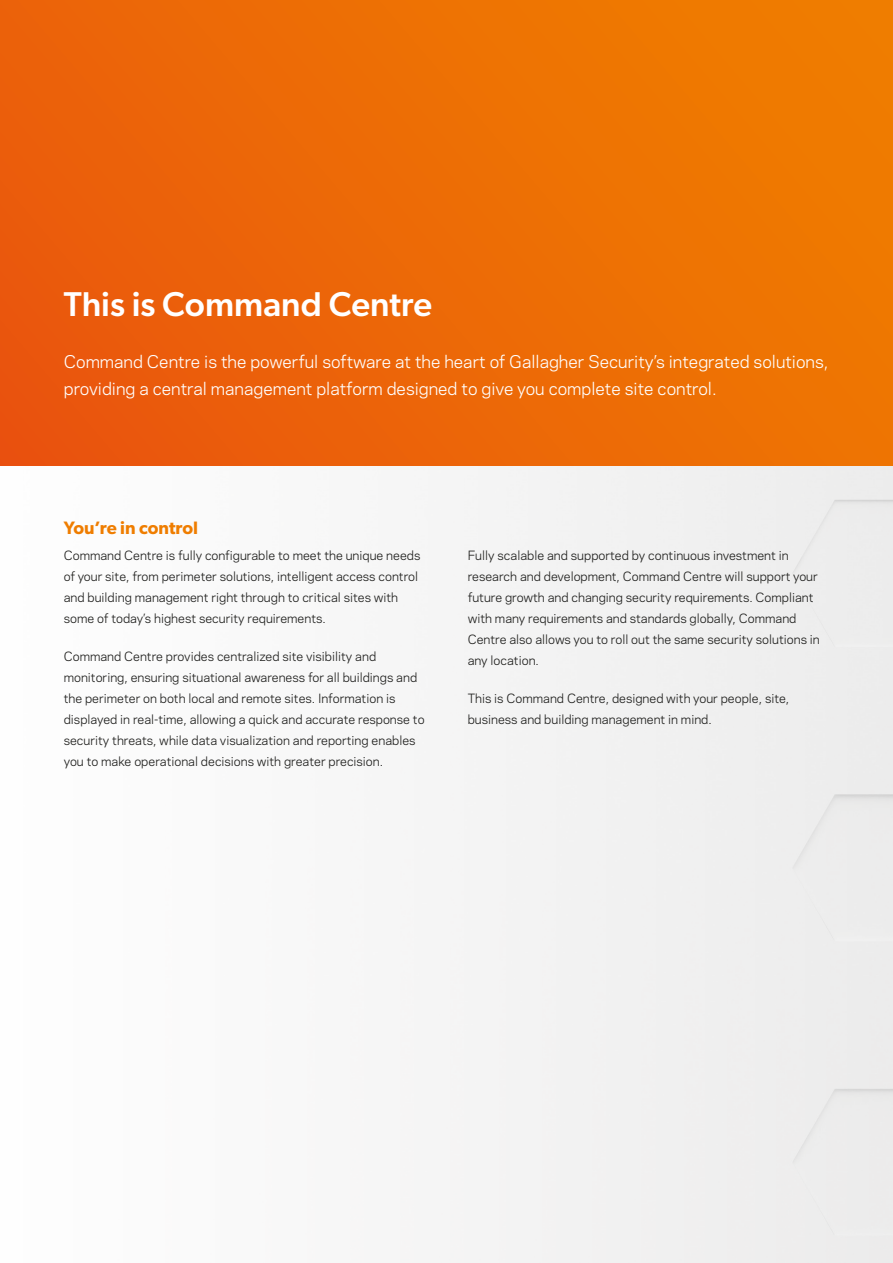
<style>
.page{position:relative;width:893px;height:1263px;background:#fff}
.page>*{position:absolute;margin:0;border:0;box-sizing:border-box;transform-origin:0 0}
.PAGE_Section_Header{font:500 34.5px "Gibson";color:#fff}
.PAGE_Subheader{font:600 18px "Gibson";color:#ef7d00}
.PAGE_Bodycopy{font:16.5px/27px "Galaxie Polaris";color:#fff}
.PAGE_Bodycopy-2{font:12px/21px "Galaxie Polaris";color:#1d1d1b}
</style>
<div class="page">
<div style="left:0;top:0;width:893px;height:466px;background:linear-gradient(to right,#ea5b0c,#ef7b00)"></div>
<p class="PAGE_Section_Header" style="left:64px;top:283px;width:370px">This is Command Centre</p>
<p class="PAGE_Bodycopy" style="left:64px;top:347px;width:766px">Command Centre is the powerful software at the heart of Gallagher Security’s integrated solutions, providing a central management platform designed to give you complete site control.</p>
<p class="PAGE_Subheader" style="left:64px;top:517px;width:136px">You’re in control</p>
<p class="PAGE_Bodycopy-2" style="left:64px;top:544px;width:358px">Command Centre is fully configurable to meet the unique needs of your site, from perimeter solutions, intelligent access control and building management right through to critical sites with some of today’s highest security requirements.</p>
<p class="PAGE_Bodycopy-2" style="left:64px;top:645px;width:362px">Command Centre provides centralized site visibility and monitoring, ensuring situational awareness for all buildings and the perimeter on both local and remote sites. Information is displayed in real-time, allowing a quick and accurate response to security threats, while data visualization and reporting enables you to make operational decisions with greater precision.</p>
<p class="PAGE_Bodycopy-2" style="left:468px;top:544px;width:354px">Fully scalable and supported by continuous investment in research and development, Command Centre will support your future growth and changing security requirements. Compliant with many requirements and standards globally, Command Centre also allows you to roll out the same security solutions in any location.</p>
<p class="PAGE_Bodycopy-2" style="left:468px;top:687px;width:323px">This is Command Centre, designed with your people, site, business and building management in mind.</p>
</div>
